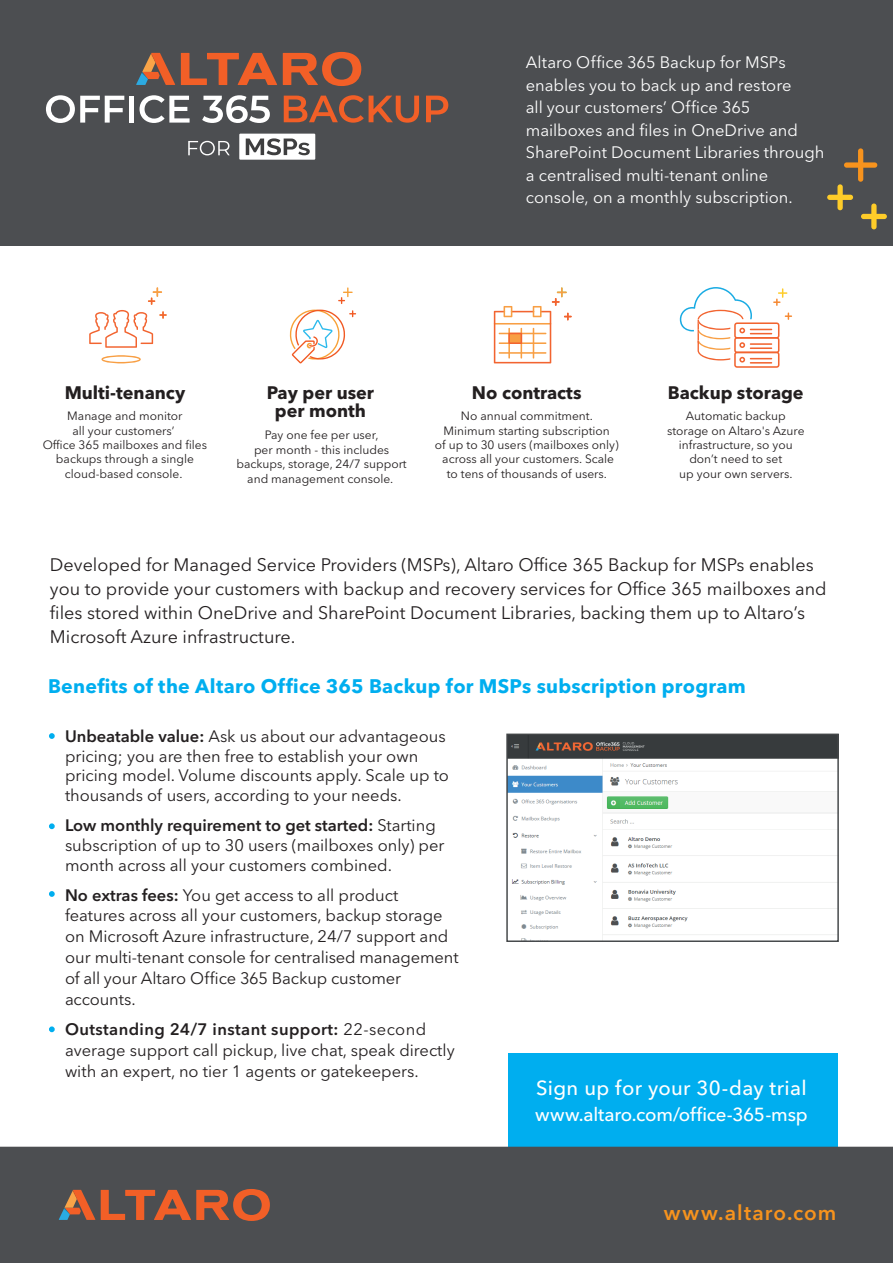
<style>
.page{position:relative;width:893px;height:1263px;background:#fff}
.page>*{position:absolute;margin:0;border:0;box-sizing:border-box;transform-origin:0 0}
.t1{font:600 20.85px "Avenir Next LT Pro";letter-spacing:.05em;color:#f7931d}
.t2{font:500 20.25px "Avenir Next LT Pro";letter-spacing:.015em;color:#fff}
.t3{font:700 19.5px "Avenir Next LT Pro";letter-spacing:.015em;color:#00aeef}
.t4{font:500 18.75px "Avenir Next LT Pro";letter-spacing:-.01em;color:#fff}
.t5{font:18px/24px "Avenir Next LT Pro";color:#231f20}
.t6{font:700 18px "Avenir Next LT Pro";color:#231f20}
.t7{font:16.5px/19.8px "Avenir Next LT Pro";color:#231f20}
.t8{font:16.5px/22.5px "Avenir Next LT Pro";color:#fff}
.t9{font:12px/14.4px "Avenir Next LT Pro";color:#231f20;text-align:center}
.s1{font-weight:600}
</style>
<div class="page">
<div style="left:0;top:0;width:893px;height:245px;background:#4c4e51"></div>
<div style="left:508px;top:1053px;width:330px;height:94px;background:#00aeef"></div>
<div style="left:844px;top:162px;width:33px;height:6px;background:#f7931d;border-radius:3px"></div>
<div style="left:858px;top:148px;width:5px;height:34px;background:#f7931d;border-radius:3px"></div>
<div style="left:827px;top:195px;width:26px;height:5px;background:#fecc29;border-radius:3px"></div>
<div style="left:837px;top:184px;width:6px;height:26px;background:#fecc29;border-radius:3px"></div>
<div style="left:861px;top:214px;width:26px;height:5px;background:#fecc29;border-radius:3px"></div>
<div style="left:871px;top:203px;width:6px;height:26px;background:#fecc29;border-radius:3px"></div>
<svg style="left:494px;top:287px;width:78px;height:76px"></svg>
<svg style="left:89px;top:287px;width:78px;height:61px"></svg>
<svg style="left:101px;top:355px;width:40px;height:8px"></svg>
<svg style="left:290px;top:287px;width:66px;height:76px"></svg>
<svg style="left:49px;top:733px;width:6px;height:6px"></svg>
<svg style="left:49px;top:823px;width:6px;height:6px"></svg>
<svg style="left:49px;top:891px;width:6px;height:6px"></svg>
<svg style="left:49px;top:1026px;width:6px;height:6px"></svg>
<svg style="left:680px;top:287px;width:112px;height:81px"></svg>
<div style="left:0;top:1147px;width:893px;height:116px;background:#4c4e51"></div>
<svg style="left:101px;top:1189px;width:169px;height:32px"></svg>
<svg style="left:59px;top:1190px;width:36px;height:30px"></svg>
<img style="left:508px;top:735px;width:329px;height:205px">
<div style="left:506px;top:733px;width:333px;height:209px;border:1px solid #434648"></div>
<svg style="left:284px;top:95px;width:135px;height:28px"></svg>
<svg style="left:426px;top:96px;width:22px;height:26px"></svg>
<svg style="left:46px;top:95px;width:78px;height:28px"></svg>
<div style="left:129px;top:96px;width:5px;height:27px;background:#fff"></div>
<svg style="left:140px;top:95px;width:50px;height:28px"></svg>
<svg style="left:202px;top:95px;width:68px;height:28px"></svg>
<svg style="left:181px;top:53px;width:96px;height:32px"></svg>
<svg style="left:283px;top:52px;width:78px;height:34px"></svg>
<svg style="left:136px;top:53px;width:39px;height:32px"></svg>
<div style="left:239px;top:134px;width:76px;height:26px;background:#fff"></div>
<svg style="left:246px;top:138px;width:64px;height:17px"></svg>
<svg style="left:188px;top:141px;width:42px;height:14px"></svg>
<p class="t8" style="left:526px;top:51px;width:300px">Altaro Office 365 Backup for MSPs enables you to back up and restore<br>all your customers’ Office 365 mailboxes and files in OneDrive and SharePoint Document Libraries through a centralised multi-tenant online console, on a monthly subscription.</p>
<p class="t6" style="left:65px;top:381px;width:122px">Multi-tenancy</p>
<p class="t6" style="left:267px;top:381px;width:109px">Pay per user</p>
<p class="t6" style="left:668px;top:381px;width:137px">Backup storage</p>
<p class="t6" style="left:275px;top:399px;width:93px">per month</p>
<p class="t6" style="left:472px;top:381px;width:111px">No contracts</p>
<p class="t9" style="left:43px;top:409px;width:166px">Manage and monitor<br>all your customers’<br>Office 365 mailboxes and files backups through a single cloud-based console.</p>
<p class="t9" style="left:435px;top:409px;width:185px">No annual commitment.<br>Minimum starting subscription<br>of up to 30 users (mailboxes only) across all your customers. Scale to tens of thousands of users.</p>
<p class="t9" style="left:667px;top:409px;width:139px">Automatic backup storage on Altaro's Azure infrastructure, so you don’t need to set<br>up your own servers.</p>
<p class="t9" style="left:237px;top:428px;width:172px">Pay one fee per user,<br>per month - this includes backups, storage, 24/7 support and management console.</p>
<p class="t5" style="left:50px;top:553px;width:778px">Developed for Managed Service Providers (MSPs), Altaro Office 365 Backup for MSPs enables you to provide your customers with backup and recovery services for Office 365 mailboxes and files stored within OneDrive and SharePoint Document Libraries, backing them up to Altaro’s Microsoft Azure infrastructure.</p>
<p class="t3" style="left:48px;top:675px;width:699px">Benefits of the Altaro Office 365 Backup for MSPs subscription program</p>
<p class="t7" style="left:65px;top:726px;width:386px"><span class="s1">Unbeatable value:</span> Ask us about our advantageous pricing; you are then free to establish your own pricing model. Volume discounts apply. Scale up to thousands of users, according to your needs.</p>
<p class="t7" style="left:65px;top:815px;width:381px"><span class="s1">Low monthly requirement to get started:</span> Starting subscription of up to 30 users (mailboxes only) per month across all your customers combined.</p>
<p class="t7" style="left:65px;top:885px;width:395px;line-height:20.7px"><span class="s1">No extras fees:</span> You get access to all product features across all your customers, backup storage on Microsoft Azure infrastructure, 24/7 support and our multi-tenant console for centralised management of all your Altaro Office 365 Backup customer accounts.</p>
<p class="t7" style="left:65px;top:1018px;width:391px;line-height:21px"><span class="s1">Outstanding 24/7 instant support:</span> 22-second average support call pickup, live chat, speak directly with an expert, no tier 1 agents or gatekeepers.</p>
<p class="t2" style="left:536px;top:1076px;width:272px">Sign up for your 30-day trial</p>
<p class="t4" style="left:535px;top:1103px;width:274px">www.altaro.com/office-365-msp</p>
<p class="t1" style="left:664px;top:1200px;width:174px">www.altaro.com</p>
</div>
